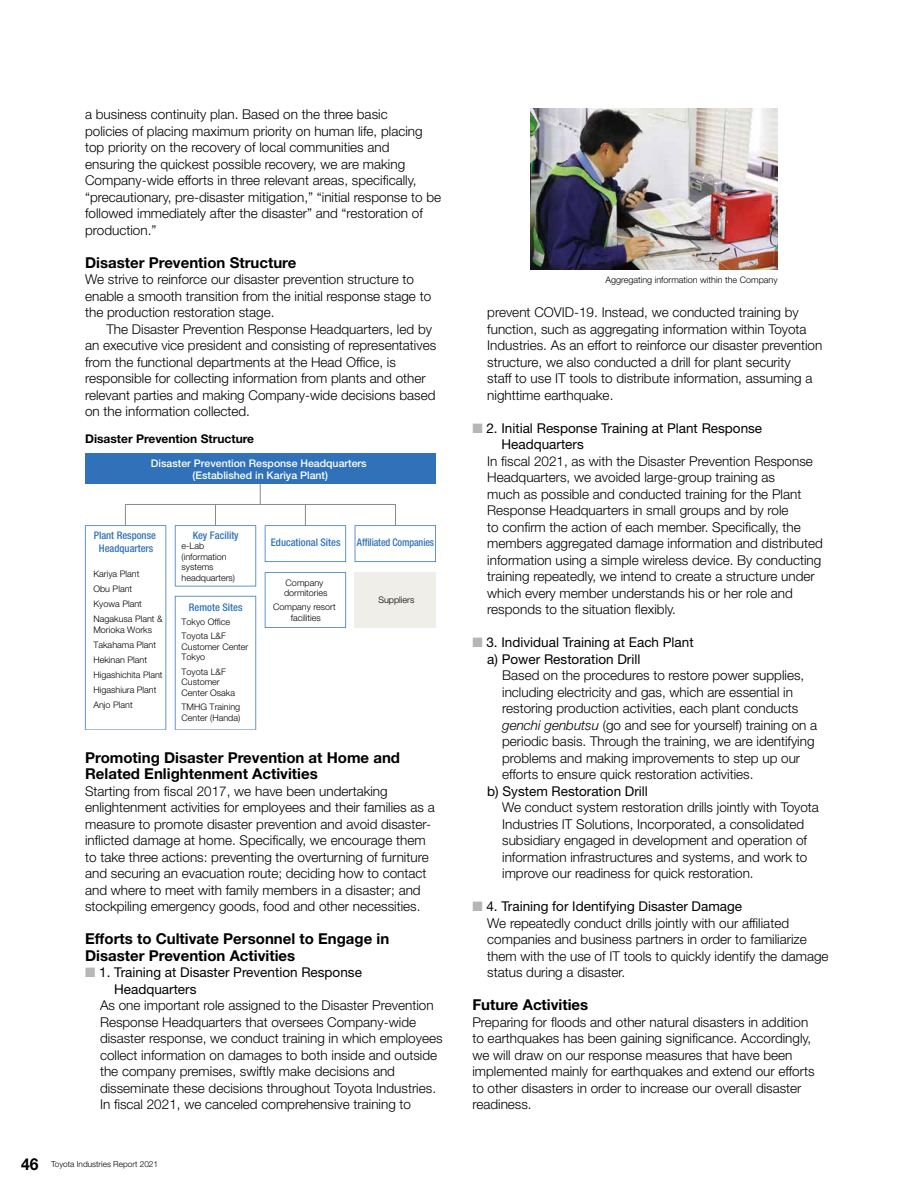
<style>
.page{position:relative;width:915px;height:1191px;background:#fff}
.page>*{position:absolute;margin:0;border:0;box-sizing:border-box;transform-origin:0 0}
.t1{font:700 15px/16.5px "Helvetica Neue LT Std";color:#000}
.t2{font:300 13.5px/16.5px "Helvetica Neue LT Std";color:#000}
.t3{font:13.5px/16.5px "Helvetica Neue LT Std";color:#000}
.t4{font:700 12px "Helvetica Neue LT Std";color:#000}
.t5{font:500 10.5px/12px "Helvetica Neue LT Std";color:#fff;text-align:center}
.t6{font:500 condensed 10.5px/13.5px "Helvetica Neue LT Std";color:#3071b9;text-align:center}
.t7{font:500 condensed 10.5px "Helvetica Neue LT Std";color:#3071b9;scale:.95 1}
.t8{font:300 9px/10.5px "Helvetica Neue LT Std";color:#000}
.t9{font:300 8.25px "Helvetica Neue LT Std";color:#000}
.s1{color:#b5b6b6}
.s2{font-weight:700;font-size:16.5px}
.s3{font-style:italic}
.s4{font-weight:400}
</style>
<div class="page">
<svg style="left:85px;top:482px;width:351px;height:248px"></svg>
<div style="left:85px;top:453px;width:350px;height:31px;background:#3071b9"></div>
<img style="left:530px;top:108px;width:247px;height:162px">
<p class="t2" style="left:85px;top:106px;width:357px">a business continuity plan. Based on the three basic<br>policies of placing maximum priority on human life, placing top priority on the recovery of local communities and ensuring the quickest possible recovery, we are making Company-wide efforts in three relevant areas, specifically, “precautionary, pre-disaster mitigation,” “initial response to be followed immediately after the disaster” and “restoration of production.”</p>
<p class="t1" style="left:85px;top:254px;width:213px">Disaster Prevention Structure</p>
<p class="t2" style="left:85px;top:271px;width:347px">We strive to reinforce our disaster prevention structure to enable a smooth transition from the initial response stage to the production restoration stage.</p>
<p class="t2" style="left:85px;top:320px;width:352px;text-indent:21px">The Disaster Prevention Response Headquarters, led by an executive vice president and consisting of representatives from the functional departments at the Head Office, is responsible for collecting information from plants and other relevant parties and making Company-wide decisions based on the information collected.</p>
<p class="t4" style="left:85px;top:431px;width:170px">Disaster Prevention Structure</p>
<p class="t5" style="left:151px;top:457px;width:217px">Disaster Prevention Response Headquarters (Established in Kariya Plant)</p>
<p class="t6" style="left:94px;top:528px;width:64px">Plant Response<br>Headquarters</p>
<p class="t8" style="left:93px;top:566px;width:71px;line-height:15px">Kariya Plant<br>Obu Plant<br>Kyowa Plant<br>Nagakusa Plant &amp;</p>
<p class="t8" style="left:93px;top:622px;width:71px;line-height:15px">Morioka Works<br>Takahama Plant<br>Hekinan Plant<br>Higashichita Plant<br>Higashiura Plant<br>Anjo Plant</p>
<p class="t6" style="left:192px;top:528px;width:48px">Key Facility</p>
<p class="t8" style="left:181px;top:541px;width:55px">e-Lab (information systems headquarters)</p>
<p class="t6" style="left:189px;top:600px;width:55px">Remote Sites</p>
<p class="t8" style="left:181px;top:614px;width:50px;line-height:14.2px">Tokyo Office<br>Toyota L&amp;F</p>
<p class="t8" style="left:181px;top:641px;width:68px">Customer Center<br>Tokyo</p>
<p class="t8" style="left:181px;top:666px;width:55px">Toyota L&amp;F<br>Customer<br>Center Osaka</p>
<p class="t8" style="left:181px;top:701px;width:60px">TMHG Training<br>Center (Handa)</p>
<p class="t6" style="left:271px;top:536px;width:71px">Educational Sites</p>
<p class="t8" style="left:284px;top:577px;width:45px">Company dormitories</p>
<p class="t8" style="left:273px;top:601px;width:64px;text-align:center">Company resort facilities</p>
<p class="t7" style="left:357px;top:536px;width:83px">Affiliated Companies</p>
<p class="t8" style="left:378px;top:594px;width:37px">Suppliers</p>
<p class="t1" style="left:85px;top:749px;width:316px">Promoting Disaster Prevention at Home and<br>Related Enlightenment Activities</p>
<p class="t2" style="left:85px;top:782px;width:351px">Starting from fiscal 2017, we have been undertaking enlightenment activities for employees and their families as a measure to promote disaster prevention and avoid disaster&shy;inflicted damage at home. Specifically, we encourage them to take three actions: preventing the overturning of furniture and securing an evacuation route; deciding how to contact and where to meet with family members in a disaster; and stockpiling emergency goods, food and other necessities.</p>
<p class="t1" style="left:85px;top:930px;width:305px">Efforts to Cultivate Personnel to Engage in<br>Disaster Prevention Activities</p>
<p class="t3" style="left:114px;top:964px;width:249px;text-indent:-29px"><span class="s1">■</span> 1. Training at Disaster Prevention Response<br>Headquarters</p>
<p class="t2" style="left:100px;top:997px;width:344px">As one important role assigned to the Disaster Prevention Response Headquarters that oversees Company-wide disaster response, we conduct training in which employees collect information on damages to both inside and outside the company premises, swiftly make decisions and disseminate these decisions throughout Toyota Industries.<br>In fiscal 2021, we canceled comprehensive training to</p>
<p class="t9" style="left:21px;top:1158px;width:138px"><span class="s2">46</span> Toyota Industries Report 2021</p>
<p class="t8" style="left:605px;top:274px;width:174px">Aggregating information within the Company</p>
<p class="t2" style="left:487px;top:304px;width:336px">prevent COVID-19. Instead, we conducted training by function, such as aggregating information within Toyota Industries. As an effort to reinforce our disaster prevention structure, we also conducted a drill for plant security<br>staff to use IT tools to distribute information, assuming a nighttime earthquake.</p>
<p class="t3" style="left:501px;top:419px;width:262px;text-indent:-29px"><span class="s1">■</span> 2. Initial Response Training at Plant Response<br>Headquarters</p>
<p class="t2" style="left:487px;top:452px;width:337px">In fiscal 2021, as with the Disaster Prevention Response Headquarters, we avoided large-group training as<br>much as possible and conducted training for the Plant Response Headquarters in small groups and by role<br>to confirm the action of each member. Specifically, the members aggregated damage information and distributed information using a simple wireless device. By conducting training repeatedly, we intend to create a structure under which every member understands his or her role and responds to the situation flexibly.</p>
<p class="t3" style="left:487px;top:634px;width:208px;text-indent:-15px"><span class="s1">■</span> 3. Individual Training at Each Plant a) Power Restoration Drill</p>
<p class="t2" style="left:502px;top:667px;width:316px">Based on the procedures to restore power supplies, including electricity and gas, which are essential in restoring production activities, each plant conducts <span class="s3">genchi genbutsu</span> (go and see for yourself) training on a periodic basis. Through the training, we are identifying problems and making improvements to step up our efforts to ensure quick restoration activities.</p>
<p class="t3" style="left:487px;top:782px;width:162px">b) System Restoration Drill</p>
<p class="t2" style="left:502px;top:799px;width:318px">We conduct system restoration drills jointly with Toyota Industries IT Solutions, Incorporated, a consolidated subsidiary engaged in development and operation of information infrastructures and systems, and work to improve our readiness for quick restoration.</p>
<p class="t2" style="left:487px;top:898px;width:343px;text-indent:-15px"><span class="s1">■</span> <span class="s4">4. Training for Identifying Disaster Damage<br></span>We repeatedly conduct drills jointly with our affiliated companies and business partners in order to familiarize them with the use of IT tools to quickly identify the damage status during a disaster.</p>
<p class="t1" style="left:472px;top:996px;width:117px">Future Activities</p>
<p class="t2" style="left:472px;top:1013px;width:343px">Preparing for floods and other natural disasters in addition to earthquakes has been gaining significance. Accordingly, we will draw on our response measures that have been implemented mainly for earthquakes and extend our efforts to other disasters in order to increase our overall disaster readiness.</p>
</div>
